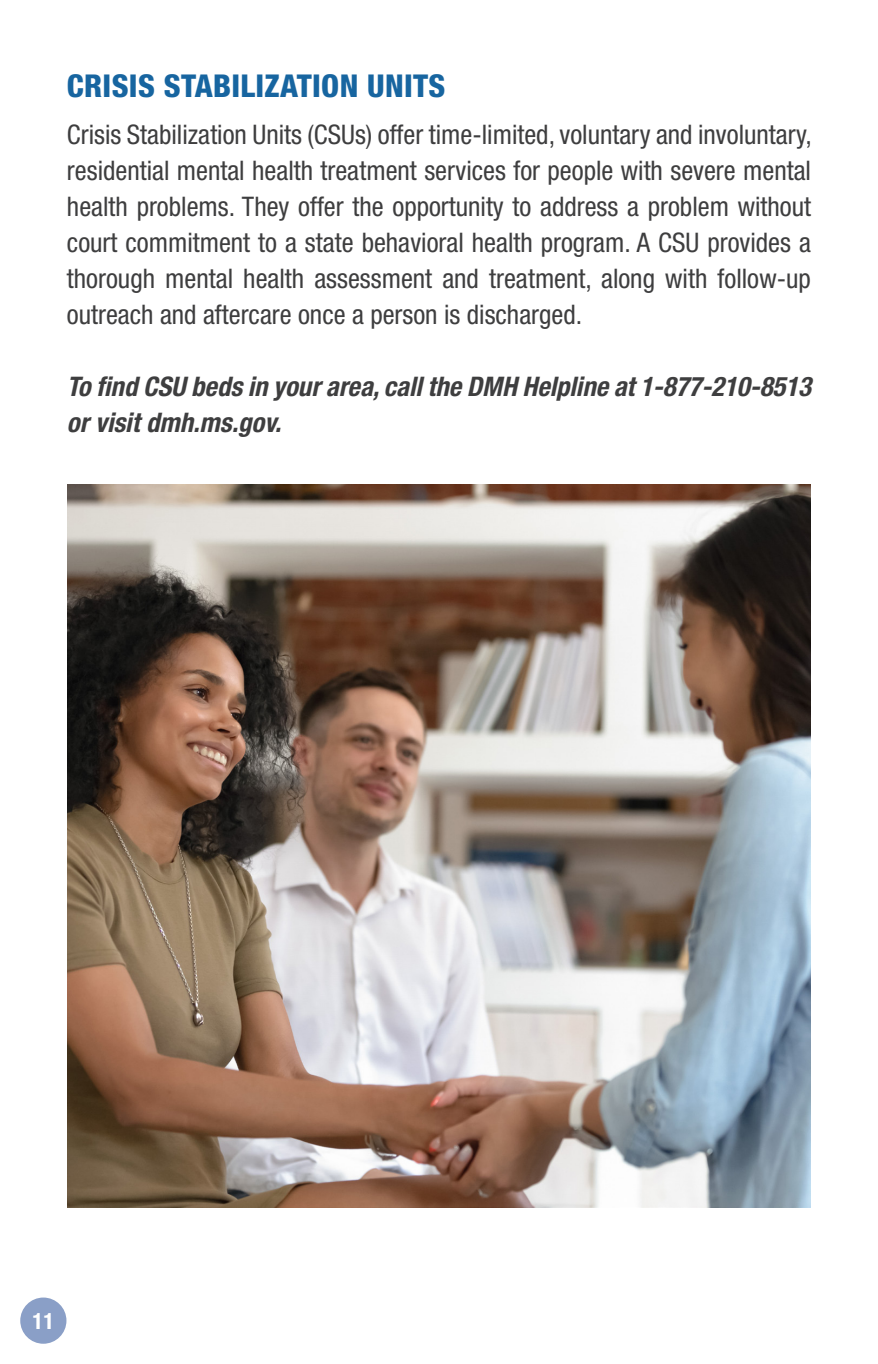
<style>
.page{position:relative;width:878px;height:1364px;background:#fff}
.page>*{position:absolute;margin:0;border:0;box-sizing:border-box;transform-origin:0 0}
.t1{font:800 condensed 31.5px "Helvetica Neue LT Std";letter-spacing:.01em;color:#1765a0}
.t2{font:condensed 27px/36px "Helvetica Neue LT Std";color:#3e3e3f;text-align:justify}
.t3{font:italic 700 condensed 27px/36px "Helvetica Neue LT Std";color:#3e3e3f}
.t4{font:700 condensed 22.5px "Helvetica Neue LT Std";color:#fff}
</style>
<div class="page">
<img style="left:68px;top:484px;width:742px;height:723px">
<div style="left:20px;top:1297px;width:46px;height:46px;background:#8a9fc7;border-radius:50%"></div>
<p class="t1" style="left:67px;top:66px;width:380px">CRISIS STABILIZATION UNITS</p>
<p class="t2" style="left:67px;top:116px;width:746px">Crisis Stabilization Units (CSUs) offer time-limited, voluntary and involuntary, residential mental health treatment services for people with severe mental health problems. They offer the opportunity to address a problem without court commitment to a state behavioral health program. A CSU provides a thorough mental health assessment and treatment, along with follow-up outreach and aftercare once a person is discharged.</p>
<p class="t3" style="left:67px;top:369px;width:745px">To find CSU beds in your area, call the DMH Helpline at 1-877-210-8513 or visit dmh.ms.gov.</p>
<p class="t4" style="left:33px;top:1307px;width:23px">11</p>
</div>
